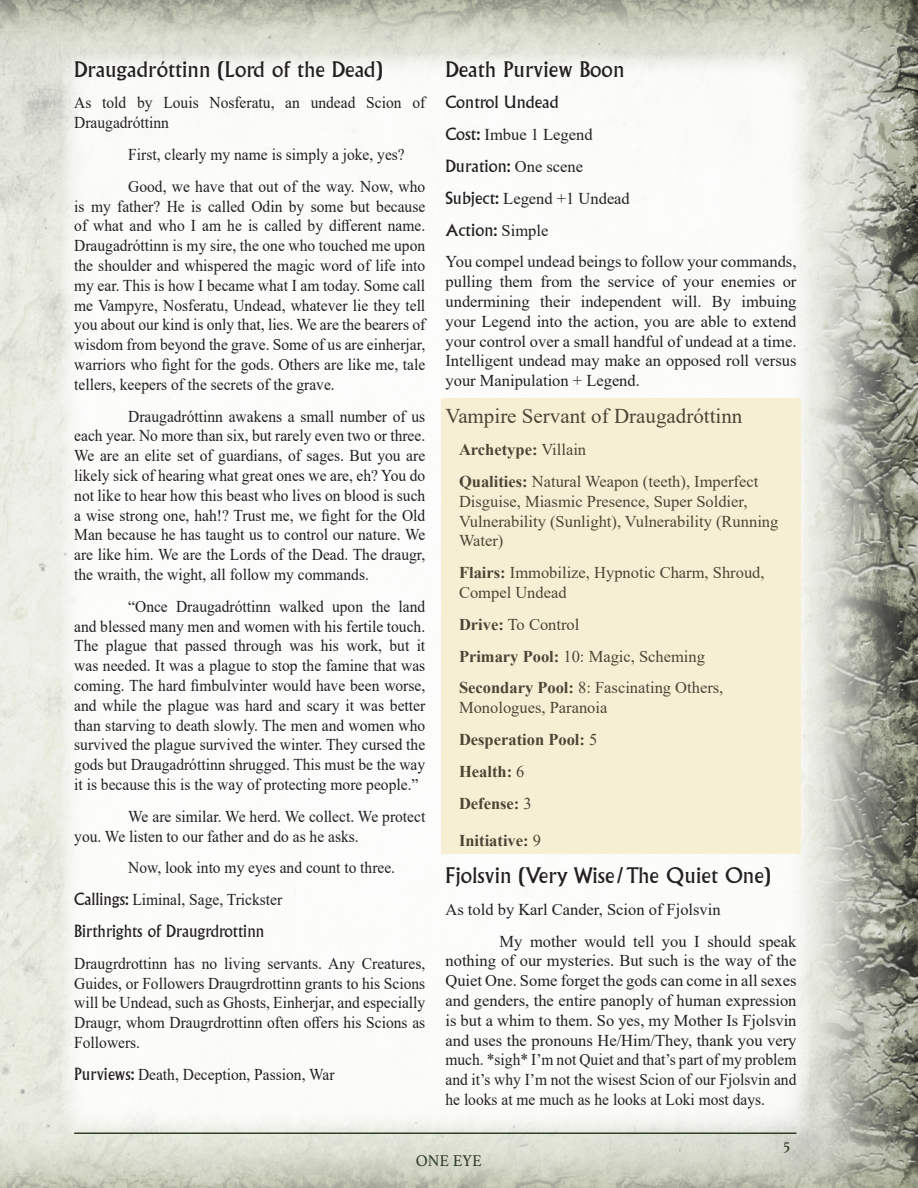
<style>
.page{position:relative;width:918px;height:1188px;background:#fff}
.page>*{position:absolute;margin:0;border:0;box-sizing:border-box;transform-origin:0 0}
.t1{font:21px "Albertus";color:#231f20}
.t2{font:21px "Times New Roman";color:#4f4435}
.t3{font:16.5px/19.8px "Times New Roman";color:#231f20;scale:.94 1}
.t4{font:16.5px/19.8px "Times New Roman";color:#231f20;text-align:justify}
.t5{font:16.5px/31.8px "Times New Roman";color:#4f4435}
.t6{font:700 16.5px/31.8px "Times New Roman";color:#4f4435}
.t7{font:16.5px "Albertus";color:#231f20}
.t8{font:16.5px "Albertus";color:#231f20;scale:.94 1}
.t9{font:16.5px "Athelas";color:#303f27}
.s1{font-family:"Albertus"}
.s2{font-family:"Times New Roman"}
.s3{font-weight:700}
.s4{font-weight:400}
</style>
<div class="page">
<img style="left:0;top:0;width:810px;height:1188px">
<img style="left:810px;top:0;width:108px;height:1188px">
<div style="left:61px;top:54px;width:749px;height:1080px;background:#fff"></div>
<hr style="left:74px;top:1132px;width:722px;height:2px;background:#303f27">
<div style="left:441px;top:398px;width:360px;height:456px;background:#f7efd4"></div>
<p class="t1" style="left:74px;top:57px;width:310px">Draugadróttinn (Lord of the Dead)</p>
<p class="t3" style="left:74px;top:92px;width:375px">As told by Louis Nosferatu, an undead Scion of<br>Draugadróttinn</p>
<p class="t3" style="left:128px;top:138px;width:317px;line-height:31.8px">First, clearly my name is simply a joke, yes?<br>Good, we have that out of the way. Now, who</p>
<p class="t3" style="left:74px;top:196px;width:375px;text-align:justify">is my father? He is called Odin by some but because of what and who I am he is called by different name.<br>Draugadróttinn is my sire, the one who touched me upon the shoulder and whispered the magic word of life into my ear. This is how I became what I am today. Some call me Vampyre, Nosferatu, Undead, whatever lie they tell you about our kind is only that, lies. We are the bearers of wisdom from beyond the grave. Some of us are einherjar, warriors who fight for the gods. Others are like me, tale tellers, keepers of the secrets of the grave.</p>
<p class="t3" style="left:74px;top:406px;width:375px;text-align:justify;text-indent:54px">Draugadróttinn awakens a small number of us each year. No more than six, but rarely even two or three.<br>We are an elite set of guardians, of sages. But you are likely sick of hearing what great ones we are, eh? You do not like to hear how this beast who lives on blood is such a wise strong one, hah!? Trust me, we fight for the Old Man because he has taught us to control our nature. We are like him. We are the Lords of the Dead. The draugr, the wraith, the wight, all follow my commands.</p>
<p class="t3" style="left:74px;top:596px;width:375px;text-align:justify;text-indent:54px">“Once Draugadróttinn walked upon the land and blessed many men and women with his fertile touch.<br>The plague that passed through was his work, but it was needed. It was a plague to stop the famine that was coming. The hard fimbulvinter would have been worse, and while the plague was hard and scary it was better than starving to death slowly. The men and women who survived the plague survived the winter. They cursed the gods but Draugadróttinn shrugged. This must be the way it is because this is the way of protecting more people.”</p>
<p class="t3" style="left:74px;top:806px;width:375px;text-indent:54px">We are similar. We herd. We collect. We protect you. We listen to our father and do as he asks.</p>
<p class="t3" style="left:74px;top:851px;width:343px;line-height:31.8px;text-indent:54px">Now, look into my eyes and count to three.<br><span class="s1">Callings:</span> Liminal, Sage, Trickster</p>
<p class="t8" style="left:74px;top:921px;width:204px">Birthrights of Draugrdrottinn</p>
<p class="t3" style="left:74px;top:953px;width:375px;text-align:justify">Draugrdrottinn has no living servants. Any Creatures, Guides, or Followers Draugrdrottinn grants to his Scions will be Undead, such as Ghosts, Einherjar, and especially Draugr, whom Draugrdrottinn often offers his Scions as Followers.</p>
<p class="t3" style="left:74px;top:1064px;width:279px"><span class="s1">Purviews:</span> Death, Deception, Passion, War</p>
<p class="t1" style="left:446px;top:57px;width:181px">Death Purview Boon</p>
<p class="t7" style="left:446px;top:93px;width:115px">Control Undead</p>
<p class="t4" style="left:446px;top:124px;width:149px"><span class="s1">Cost:</span> Imbue 1 Legend</p>
<p class="t7" style="left:446px;top:156px;width:139px">Duration: <span class="s2">One scene</span></p>
<p class="t4" style="left:446px;top:188px;width:186px"><span class="s1">Subject:</span> Legend +1 Undead</p>
<p class="t7" style="left:446px;top:220px;width:104px">Action: <span class="s2">Simple</span></p>
<p class="t4" style="left:446px;top:251px;width:353px">You compel undead beings to follow your commands, pulling them from the service of your enemies or undermining their independent will. By imbuing your Legend into the action, you are able to extend your control over a small handful of undead at a time.<br>Intelligent undead may make an opposed roll versus your Manipulation + Legend.</p>
<p class="t2" style="left:446px;top:402px;width:298px">Vampire Servant of Draugadróttinn</p>
<p class="t5" style="left:459px;top:433px;width:301px"><span class="s3">Archetype:</span> Villain<br><span class="s3">Qualities:</span> Natural Weapon (teeth), Imperfect</p>
<p class="t5" style="left:459px;top:491px;width:321px;line-height:19.8px">Disguise, Miasmic Presence, Super Soldier,<br>Vulnerability (Sunlight), Vulnerability (Running<br>Water)</p>
<p class="t5" style="left:459px;top:562px;width:307px;line-height:19.8px"><span class="s3">Flairs:</span> Immobilize, Hypnotic Charm, Shroud,<br>Compel Undead</p>
<p class="t5" style="left:459px;top:608px;width:266px"><span class="s3">Drive:</span> To Control<br><span class="s3">Primary Pool:</span> 10: Magic, Scheming<br><span class="s3">Secondary Pool:</span> 8: Fascinating Others,</p>
<p class="t6" style="left:459px;top:691px;width:150px"><span class="s4">Monologues, Paranoia<br></span>Desperation Pool: <span class="s4">5<br></span>Health: <span class="s4">6<br></span>Defense: <span class="s4">3</span></p>
<p class="t6" style="left:459px;top:824px;width:84px">Initiative: <span class="s4">9</span></p>
<p class="t1" style="left:446px;top:863px;width:327px">Fjolsvin (Very Wise/The Quiet One)</p>
<p class="t4" style="left:500px;top:893px;width:299px;line-height:31.8px;text-indent:-54px">As told by Karl Cander, Scion of Fjolsvin<br>My mother would tell you I should speak</p>
<p class="t4" style="left:446px;top:950px;width:353px">nothing of our mysteries. But such is the way of the Quiet One. Some forget the gods can come in all sexes and genders, the entire panoply of human expression is but a whim to them. So yes, my Mother Is Fjolsvin and uses the pronouns He/Him/They, thank you very much. *sigh* I’m not Quiet and that’s part of my problem and it’s why I’m not the wisest Scion of our Fjolsvin and he looks at me much as he looks at Loki most days.</p>
<p class="t9" style="left:416px;top:1148px;width:68px">ONE EYE</p>
<p class="t9" style="left:783px;top:1132px;width:8px">5</p>
</div>
